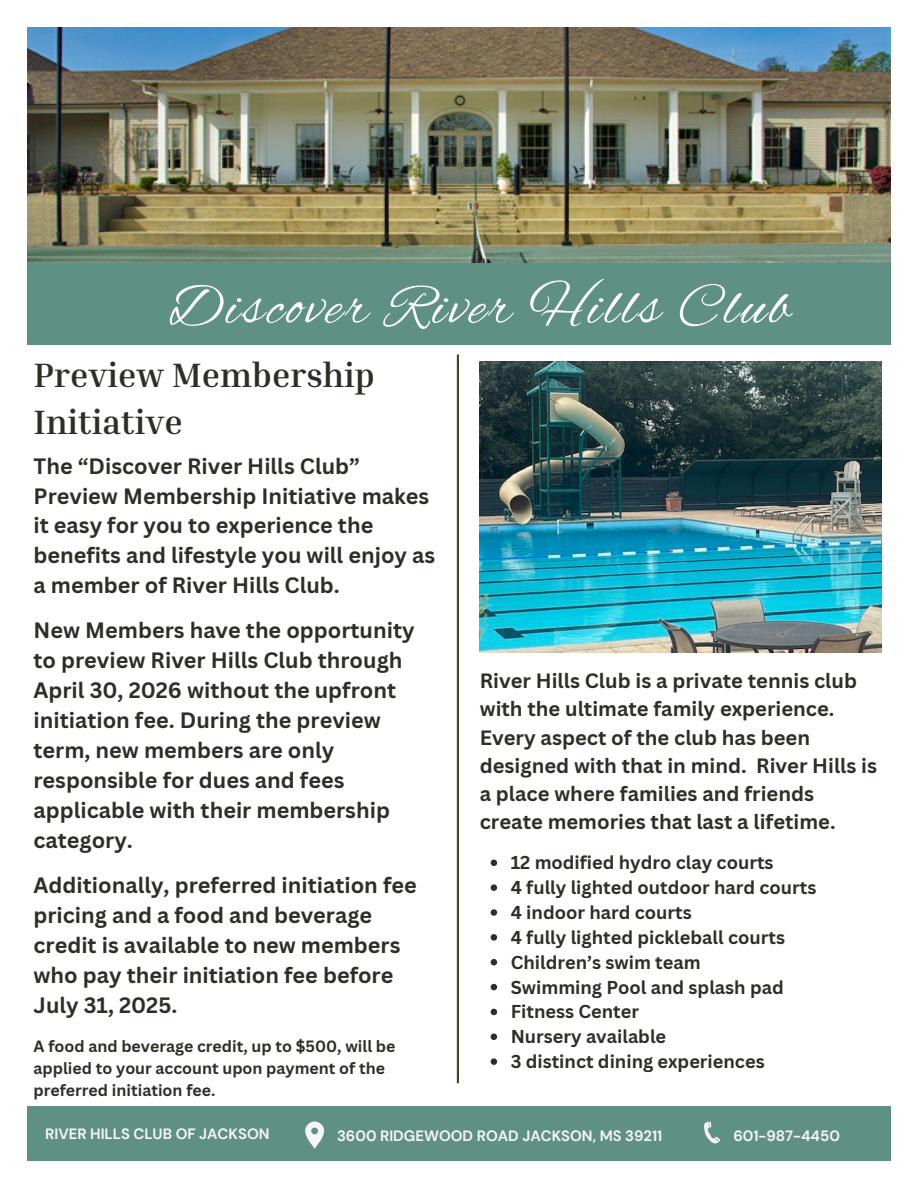
<style>
.page{position:relative;width:918px;height:1188px;background:#fff}
.page>*{position:absolute;margin:0;border:0;box-sizing:border-box;transform-origin:0 0}
.t1{font:59.1px "Alex Brush";letter-spacing:.05em;color:#fff}
.t2{font:700 34.65px/47.5px "Inria Serif";color:#2c2f28}
.t3{font:700 21.6px/29.8px "Canva Sans";color:#2c2f28}
.t4{font:700 20.1px/28px "Canva Sans";color:#2c2f28}
.t5{font:700 18.15px/24.9px "Canva Sans";color:#2c2f28}
.t6{font:700 15.9px/22.2px "Canva Sans";color:#2c2f28}
.t7{font:700 14.85px "DM Sans";color:#f6f6f6}
</style>
<div class="page">
<hr style="left:457px;top:354px;width:2px;height:729px;background:#3d4927">
<div style="left:27px;top:1107px;width:864px;height:54px;background:#5e9183"></div>
<svg style="left:704px;top:1122px;width:16px;height:22px"></svg>
<svg style="left:305px;top:1122px;width:19px;height:27px"></svg>
<img style="left:27px;top:27px;width:864px;height:236px">
<img style="left:479px;top:362px;width:402px;height:290px">
<svg style="left:491px;top:860px;width:6px;height:6px"></svg>
<svg style="left:491px;top:884px;width:6px;height:7px"></svg>
<svg style="left:491px;top:909px;width:6px;height:7px"></svg>
<svg style="left:491px;top:934px;width:6px;height:7px"></svg>
<svg style="left:491px;top:959px;width:6px;height:6px"></svg>
<svg style="left:491px;top:984px;width:6px;height:6px"></svg>
<svg style="left:491px;top:1009px;width:6px;height:6px"></svg>
<svg style="left:491px;top:1034px;width:6px;height:6px"></svg>
<svg style="left:491px;top:1058px;width:6px;height:7px"></svg>
<div style="left:27px;top:263px;width:864px;height:81px;background:#5e9183"></div>
<p class="t1" style="left:169px;top:270px;width:623px">Discover River Hills Club</p>
<p class="t2" style="left:34px;top:350px;width:343px">Preview Membership<br>Initiative</p>
<p class="t3" style="left:34px;top:451px;width:403px">The “Discover River Hills Club” Preview Membership Initiative makes it easy for you to experience the benefits and lifestyle you will enjoy as a member of River Hills Club.</p>
<p class="t3" style="left:33px;top:616px;width:383px">New Members have the opportunity to preview River Hills Club through<br>April 30, 2026 without the upfront initiation fee. During the preview term, new members are only responsible for dues and fees applicable with their membership category.</p>
<p class="t3" style="left:34px;top:871px;width:385px">Additionally, preferred initiation fee pricing and a food and beverage credit is available to new members who pay their initiation fee before<br>July 31, 2025.</p>
<p class="t6" style="left:34px;top:1035px;width:364px">A food and beverage credit, up to $500, will be applied to your account upon payment of the preferred initiation fee.</p>
<p class="t4" style="left:480px;top:667px;width:399px">River Hills Club is a private tennis club with the ultimate family experience.<br>Every aspect of the club has been designed with that in mind. River Hills is a place where families and friends create memories that last a lifetime.</p>
<p class="t5" style="left:511px;top:851px;width:307px">12 modified hydro clay courts<br>4 fully lighted outdoor hard courts<br>4 indoor hard courts<br>4 fully lighted pickleball courts<br>Children’s swim team<br>Swimming Pool and splash pad<br>Fitness Center<br>Nursery available<br>3 distinct dining experiences</p>
<p class="t7" style="left:45px;top:1124px;width:226px">RIVER HILLS CLUB OF JACKSON</p>
<p class="t7" style="left:337px;top:1127px;width:327px">3600 RIDGEWOOD ROAD JACKSON, MS 39211</p>
<p class="t7" style="left:733px;top:1127px;width:108px">601-987-4450</p>
</div>
